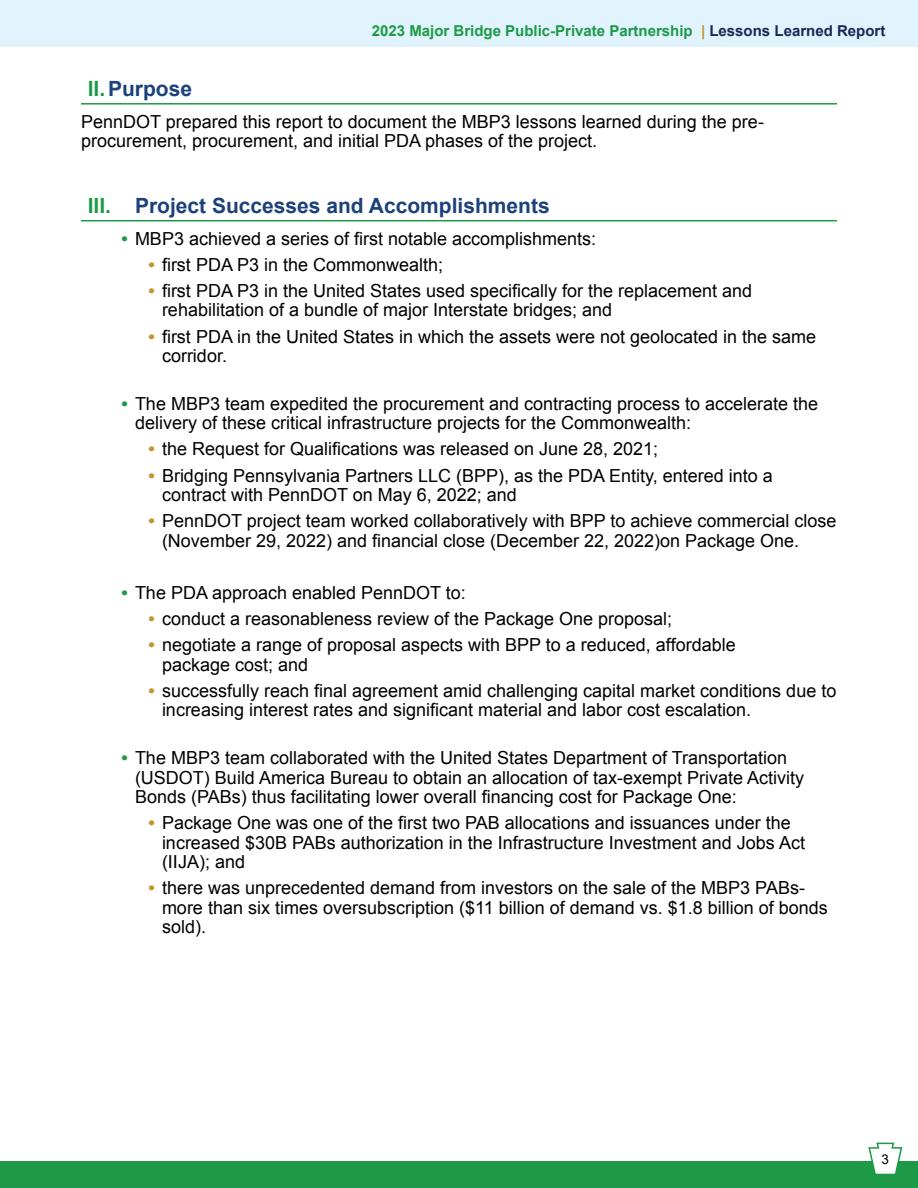
<style>
.page{position:relative;width:918px;height:1188px;background:#fff}
.page>*{position:absolute;margin:0;border:0;box-sizing:border-box;transform-origin:0 0}
.t1{font:700 21px "Arial";color:#1d417b}
.t2{font:18px/19.5px "Arial";color:#000}
.t3{font:700 15px "Arial";color:#1e9947}
.t4{font:13.5px "Arial";color:#000}
.s1{color:#c7932c}
.s2{color:#182957}
.s3{color:#1e9947}
.s4{font-weight:700;color:#1e9947}
.s5{font-weight:700;color:#c7932c}
</style>
<div class="page">
<div style="left:0;top:1161px;width:918px;height:27px;background:#1e9947"></div>
<div style="left:0;top:0;width:918px;height:46px;background:#e1f4fd"></div>
<svg style="left:868px;top:1142px;width:35px;height:32px"></svg>
<hr style="left:81px;top:103px;width:756px;height:2px;background:#1e9947">
<hr style="left:81px;top:220px;width:756px;height:1px;background:#1e9947">
<p class="t3" style="left:372px;top:21px;width:515px">2023 Major Bridge Public-Private Partnership <span class="s1">|</span> <span class="s2">Lessons Learned Report</span></p>
<p class="t1" style="left:88px;top:75px;width:106px"><span class="s3">II.</span>Purpose</p>
<p class="t2" style="left:81px;top:112px;width:684px">PennDOT prepared this report to document the MBP3 lessons learned during the pre&shy;procurement, procurement, and initial PDA phases of the project.</p>
<p class="t1" style="left:88px;top:192px;width:463px"><span class="s3">III.</span> Project Successes and Accomplishments</p>
<p class="t2" style="left:122px;top:229px;width:476px"><span class="s4">•</span> MBP3 achieved a series of first notable accomplishments:</p>
<p class="t2" style="left:148px;top:255px;width:296px"><span class="s5">•</span> first PDA P3 in the Commonwealth;</p>
<p class="t2" style="left:162px;top:281px;width:592px;text-indent:-14px"><span class="s5">•</span> first PDA P3 in the United States used specifically for the replacement and rehabilitation of a bundle of major Interstate bridges; and</p>
<p class="t2" style="left:162px;top:327px;width:656px;text-indent:-14px"><span class="s5">•</span> first PDA in the United States in which the assets were not geolocated in the same corridor.</p>
<p class="t2" style="left:135px;top:394px;width:685px;text-indent:-14px"><span class="s4">•</span> The MBP3 team expedited the procurement and contracting process to accelerate the delivery of these critical infrastructure projects for the Commonwealth:</p>
<p class="t2" style="left:148px;top:440px;width:511px"><span class="s5">•</span> the Request for Qualifications was released on June 28, 2021;</p>
<p class="t2" style="left:162px;top:466px;width:612px;text-indent:-14px"><span class="s5">•</span> Bridging Pennsylvania Partners LLC (BPP), as the PDA Entity, entered into a contract with PennDOT on May 6, 2022; and</p>
<p class="t2" style="left:162px;top:511px;width:676px;text-indent:-14px"><span class="s5">•</span> PennDOT project team worked collaboratively with BPP to achieve commercial close (November 29, 2022) and financial close (December 22, 2022)on Package One.</p>
<p class="t2" style="left:122px;top:583px;width:346px"><span class="s4">•</span> The PDA approach enabled PennDOT to:</p>
<p class="t2" style="left:148px;top:609px;width:525px"><span class="s5">•</span> conduct a reasonableness review of the Package One proposal;</p>
<p class="t2" style="left:162px;top:635px;width:575px;text-indent:-14px"><span class="s5">•</span> negotiate a range of proposal aspects with BPP to a reduced, affordable package cost; and</p>
<p class="t2" style="left:162px;top:681px;width:676px;text-indent:-14px"><span class="s5">•</span> successfully reach final agreement amid challenging capital market conditions due to increasing interest rates and significant material and labor cost escalation.</p>
<p class="t2" style="left:135px;top:748px;width:671px;text-indent:-14px"><span class="s4">•</span> The MBP3 team collaborated with the United States Department of Transportation (USDOT) Build America Bureau to obtain an allocation of tax-exempt Private Activity<br>Bonds (PABs) thus facilitating lower overall financing cost for Package One:</p>
<p class="t2" style="left:162px;top:813px;width:645px;text-indent:-14px"><span class="s5">•</span> Package One was one of the first two PAB allocations and issuances under the increased $30B PABs authorization in the Infrastructure Investment and Jobs Act (IIJA); and</p>
<p class="t2" style="left:162px;top:878px;width:667px;text-indent:-14px"><span class="s5">•</span> there was unprecedented demand from investors on the sale of the MBP3 PABs&shy;more than six times oversubscription ($11 billion of demand vs. $1.8 billion of bonds sold).</p>
<p class="t4" style="left:882px;top:1150px;width:9px">3</p>
</div>
